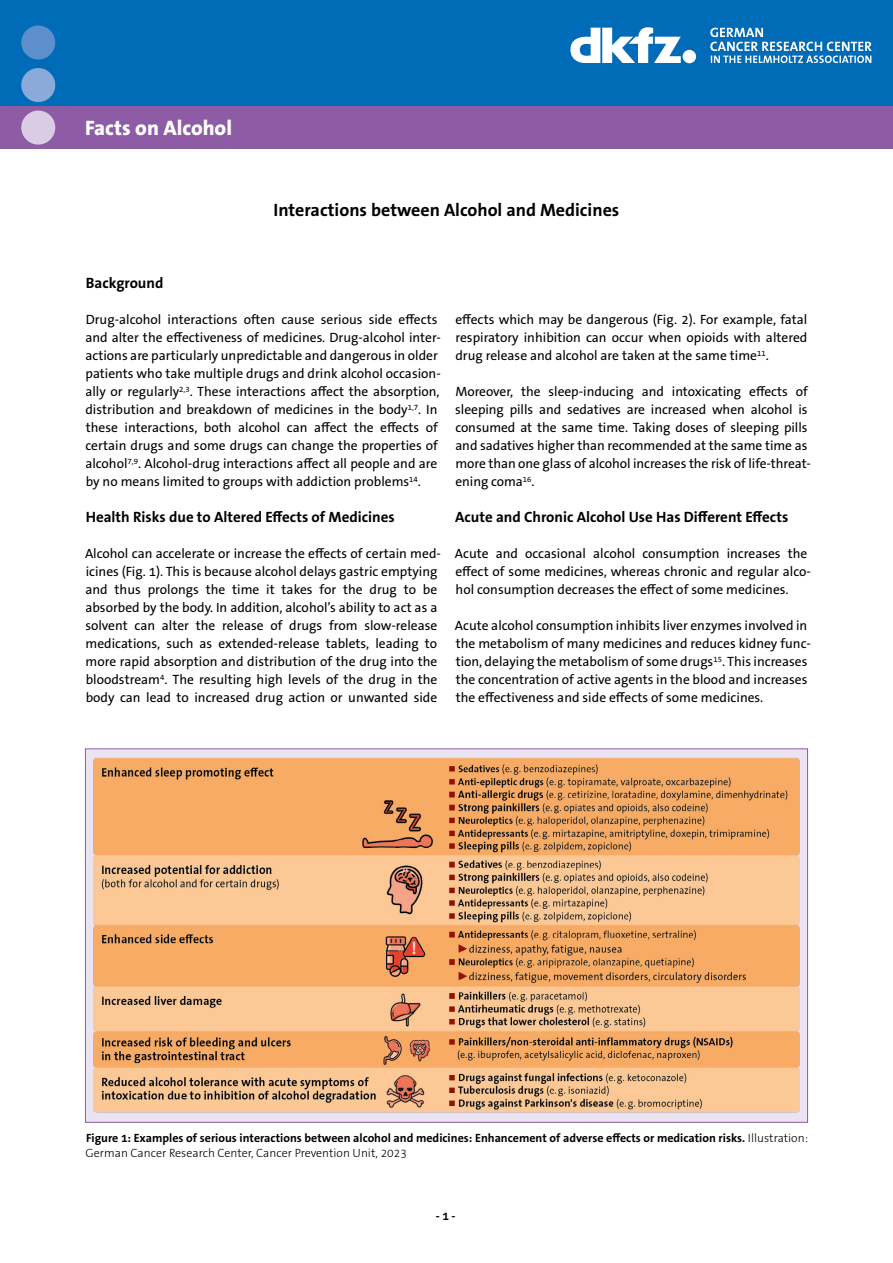
<style>
.page{position:relative;width:893px;height:1263px;background:#fff}
.page>*{position:absolute;margin:0;border:0;box-sizing:border-box;transform-origin:0 0}
.t1{font:800 21px "The Sans B W8";color:#fff}
.Headline_1{font:700 18px "The Sans B W7";color:#000}
.Headline_2{font:700 15px "The Sans B W7";color:#000}
.Text{font:13.5px/18px "The Sans B W5 Plain";color:#000}
.Abbildungstitel{font:700 12px/14.4px "The Sans B W7";color:#000}
.s1{font-family:"The Sans B W3";font-weight:300}
</style>
<div class="page">
<div style="left:0;top:0;width:893px;height:106px;background:#006bb7"></div>
<div style="left:0;top:106px;width:893px;height:43px;background:#8e5ca5"></div>
<div style="left:21px;top:68px;width:34px;height:34px;background:#8aaad9;border-radius:50%"></div>
<div style="left:21px;top:26px;width:34px;height:34px;background:#5c8fcb;border-radius:50%"></div>
<div style="left:21px;top:111px;width:34px;height:34px;background:#dacce5;border-radius:50%"></div>
<svg style="left:570px;top:27px;width:126px;height:36px"></svg>
<svg style="left:710px;top:28px;width:162px;height:35px"></svg>
<div style="left:85px;top:749px;width:722px;height:373px;background:#eae3f1"></div>
<img style="left:93px;top:757px;width:707px;height:356px">
<h1 class="t1" style="left:85px;top:115px;width:148px">Facts on Alcohol</h1>
<h1 class="Headline_1" style="left:273px;top:198px;width:347px">Interactions between Alcohol and Medicines</h1>
<h2 class="Headline_2" style="left:86px;top:273px;width:79px">Background</h2>
<p class="Text" style="left:85px;top:311px;width:357px">Drug-alcohol interactions often cause serious side effects and alter the effectiveness of medicines. Drug-alcohol inter&shy;actions are particularly unpredictable and dangerous in older patients who take multiple drugs and drink alcohol occasion&shy;ally or regularly<sup>2,3</sup>. These interactions affect the absorption, distribution and breakdown of medicines in the body<sup>1,7</sup>. In these interactions, both alcohol can affect the effects of certain drugs and some drugs can change the properties of alcohol<sup>7,9</sup>. Alcohol-drug interactions affect all people and are by no means limited to groups with addiction problems<sup>14</sup>.</p>
<h2 class="Headline_2" style="left:86px;top:507px;width:310px">Health Risks due to Altered Effects of Medicines</h2>
<p class="Text" style="left:85px;top:545px;width:357px">Alcohol can accelerate or increase the effects of certain med&shy;icines (Fig. 1). This is because alcohol delays gastric emptying and thus prolongs the time it takes for the drug to be absorbed by the body. In addition, alcohol’s ability to act as a solvent can alter the release of drugs from slow-release medications, such as extended-release tablets, leading to more rapid absorption and distribution of the drug into the bloodstream<sup>4</sup>. The resulting high levels of the drug in the body can lead to increased drug action or unwanted side</p>
<p class="Text" style="left:455px;top:311px;width:353px;text-align:justify">effects which may be dangerous (Fig. 2). For example, fatal respiratory inhibition can occur when opioids with altered drug release and alcohol are taken at the same time<sup>11</sup>.</p>
<p class="Text" style="left:455px;top:383px;width:357px">Moreover, the sleep-inducing and intoxicating effects of sleeping pills and sedatives are increased when alcohol is consumed at the same time. Taking doses of sleeping pills and sadatives higher than recommended at the same time as more than one glass of alcohol increases the risk of life-threat&shy;ening coma<sup>16</sup>.</p>
<h2 class="Headline_2" style="left:455px;top:507px;width:335px">Acute and Chronic Alcohol Use Has Different Effects</h2>
<p class="Text" style="left:455px;top:545px;width:357px">Acute and occasional alcohol consumption increases the effect of some medicines, whereas chronic and regular alco&shy;hol consumption decreases the effect of some medicines.</p>
<p class="Text" style="left:455px;top:617px;width:357px">Acute alcohol consumption inhibits liver enzymes involved in the metabolism of many medicines and reduces kidney func&shy;tion, delaying the metabolism of some drugs<sup>15</sup>. This increases the concentration of active agents in the blood and increases the effectiveness and side effects of some medicines.</p>
<p class="Abbildungstitel" style="left:86px;top:1131px;width:724px">Figure 1: Examples of serious interactions between alcohol and medicines: Enhancement of adverse effects or medication risks. <span class="s1">Illustration:<br>German Cancer Research Center, Cancer Prevention Unit, 2023</span></p>
<p class="Abbildungstitel" style="left:436px;top:1209px;width:21px">- 1 -</p>
</div>
